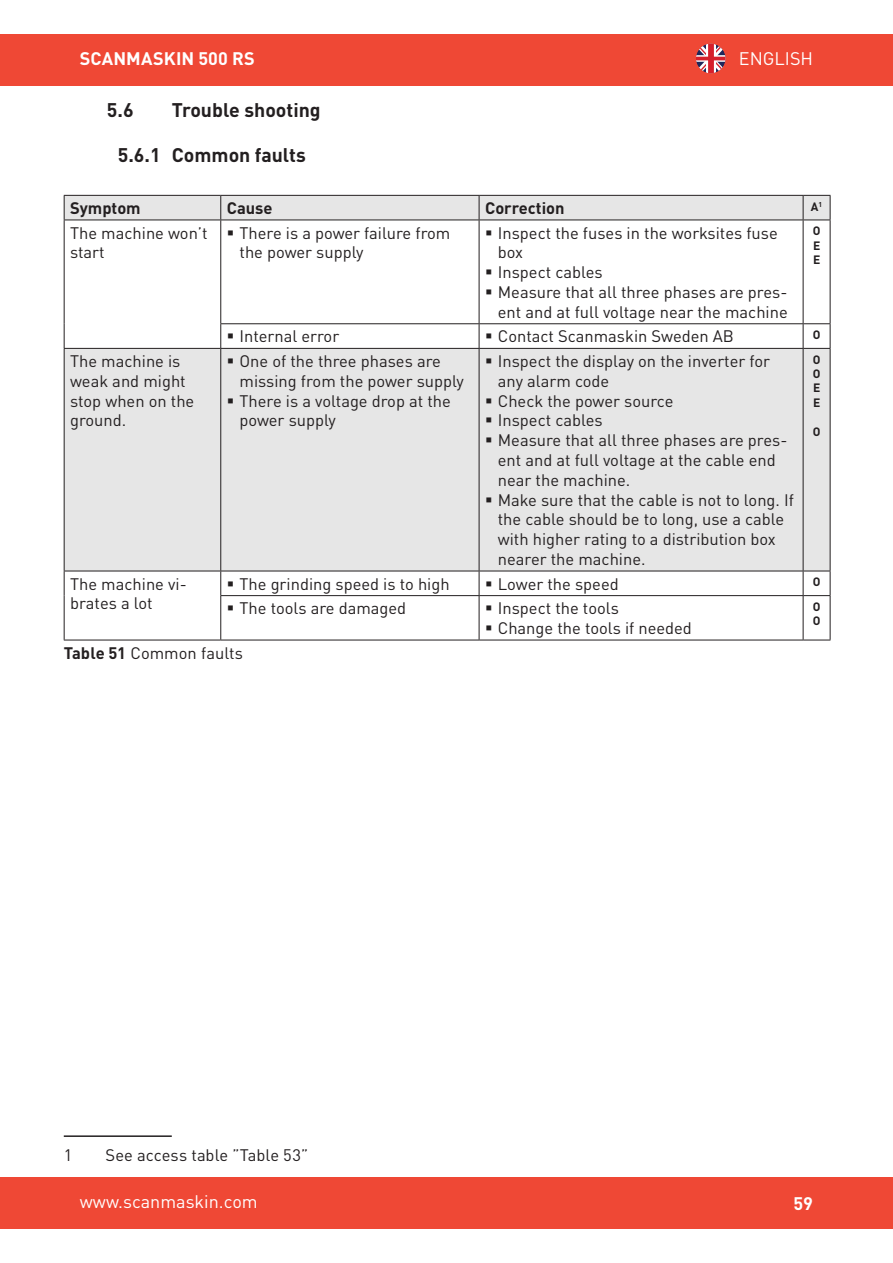
<style>
.page{position:relative;width:893px;height:1263px;background:#fff}
.page>*{position:absolute;margin:0;border:0;box-sizing:border-box;transform-origin:0 0}
.t1{font:700 19.5px "DIN Pro";color:#231f20}
.t2{font:18px "DIN Pro";color:#fff}
.t3{font:700 18px "DIN Pro";letter-spacing:.005em;color:#fff}
.Bröd_-_Utan_avstånd{font:16.5px/19.8px "DIN Pro";color:#231f20}
.t4{font:700 16.5px "DIN Pro";color:#231f20}
.t5{font:700 12px "DIN Pro";color:#231f20}
.s1{font-weight:700}
</style>
<div class="page">
<svg style="left:65px;top:196px;width:765px;height:375px;fill:#e6e6e6"></svg>
<hr style="left:64px;top:195px;width:157px;height:1px;background:#231f20">
<svg style="left:64px;top:196px;width:1px;height:24px"></svg>
<hr style="left:221px;top:195px;width:258px;height:1px;background:#231f20">
<svg style="left:220px;top:196px;width:1px;height:24px"></svg>
<hr style="left:479px;top:195px;width:324px;height:1px;background:#231f20">
<svg style="left:479px;top:196px;width:1px;height:24px"></svg>
<hr style="left:64px;top:220px;width:157px;height:1px;background:#231f20">
<hr style="left:64px;top:220px;width:1px;height:104px;background:#231f20">
<hr style="left:221px;top:220px;width:258px;height:1px;background:#231f20">
<hr style="left:220px;top:220px;width:1px;height:103px;background:#231f20">
<hr style="left:479px;top:220px;width:324px;height:1px;background:#231f20">
<hr style="left:479px;top:220px;width:1px;height:103px;background:#231f20">
<svg style="left:803px;top:195px;width:28px;height:26px"></svg>
<hr style="left:803px;top:220px;width:1px;height:103px;background:#231f20">
<hr style="left:830px;top:220px;width:1px;height:103px;background:#231f20">
<svg style="left:64px;top:324px;width:1px;height:24px"></svg>
<hr style="left:220px;top:323px;width:259px;height:1px;background:#231f20">
<svg style="left:220px;top:324px;width:1px;height:24px"></svg>
<hr style="left:479px;top:323px;width:324px;height:1px;background:#231f20">
<svg style="left:479px;top:324px;width:1px;height:24px"></svg>
<hr style="left:64px;top:349px;width:1px;height:222px;background:#231f20">
<hr style="left:220px;top:349px;width:1px;height:222px;background:#231f20">
<hr style="left:479px;top:349px;width:1px;height:222px;background:#231f20">
<hr style="left:803px;top:349px;width:1px;height:222px;background:#231f20">
<hr style="left:830px;top:349px;width:1px;height:222px;background:#231f20">
<hr style="left:64px;top:571px;width:157px;height:1px;background:#231f20">
<svg style="left:64px;top:571px;width:1px;height:25px"></svg>
<hr style="left:221px;top:571px;width:258px;height:1px;background:#231f20">
<svg style="left:220px;top:571px;width:1px;height:24px"></svg>
<hr style="left:479px;top:571px;width:324px;height:1px;background:#231f20">
<svg style="left:479px;top:571px;width:1px;height:24px"></svg>
<hr style="left:64px;top:596px;width:1px;height:44px;background:#231f20">
<hr style="left:220px;top:595px;width:259px;height:1px;background:#231f20">
<hr style="left:220px;top:596px;width:1px;height:44px;background:#231f20">
<hr style="left:479px;top:595px;width:324px;height:1px;background:#231f20">
<hr style="left:479px;top:596px;width:1px;height:44px;background:#231f20">
<svg style="left:803px;top:571px;width:28px;height:25px"></svg>
<hr style="left:803px;top:596px;width:1px;height:44px;background:#231f20">
<hr style="left:830px;top:596px;width:1px;height:44px;background:#231f20">
<hr style="left:64px;top:640px;width:157px;height:1px;background:#231f20">
<hr style="left:221px;top:640px;width:258px;height:1px;background:#231f20">
<hr style="left:479px;top:640px;width:324px;height:1px;background:#231f20">
<svg style="left:803px;top:640px;width:27px;height:1px"></svg>
<hr style="left:64px;top:348px;width:157px;height:1px;background:#231f20">
<hr style="left:221px;top:348px;width:258px;height:1px;background:#231f20">
<hr style="left:479px;top:348px;width:324px;height:1px;background:#231f20">
<svg style="left:803px;top:323px;width:28px;height:26px"></svg>
<hr style="left:64px;top:1135px;width:108px;height:2px;background:#231f20">
<div style="left:0;top:34px;width:893px;height:51px;background:#ef4835"></div>
<div style="left:0;top:1178px;width:893px;height:51px;background:#ef4835"></div>
<svg style="left:696px;top:44px;width:30px;height:29px"></svg>
<svg style="left:234px;top:239px;width:17px;height:1px"></svg>
<svg style="left:493px;top:239px;width:16px;height:1px"></svg>
<svg style="left:493px;top:278px;width:16px;height:1px"></svg>
<svg style="left:493px;top:298px;width:16px;height:1px"></svg>
<svg style="left:234px;top:342px;width:17px;height:1px"></svg>
<svg style="left:493px;top:342px;width:16px;height:1px"></svg>
<svg style="left:234px;top:367px;width:17px;height:1px"></svg>
<svg style="left:234px;top:407px;width:17px;height:1px"></svg>
<svg style="left:493px;top:367px;width:16px;height:1px"></svg>
<svg style="left:493px;top:407px;width:16px;height:1px"></svg>
<svg style="left:493px;top:426px;width:16px;height:1px"></svg>
<svg style="left:493px;top:446px;width:16px;height:1px"></svg>
<svg style="left:493px;top:506px;width:16px;height:1px"></svg>
<p class="t3" style="left:80px;top:44px;width:176px">SCANMASKIN 500 RS</p>
<p class="t2" style="left:739px;top:44px;width:76px">ENGLISH</p>
<p class="t1" style="left:107px;top:95px;width:28px">5.6</p>
<p class="t1" style="left:172px;top:95px;width:150px">Trouble shooting</p>
<p class="t1" style="left:118px;top:140px;width:190px">5.6.1 Common faults</p>
<p class="t4" style="left:70px;top:195px;width:72px">Symptom</p>
<p class="t4" style="left:227px;top:195px;width:47px">Cause</p>
<p class="t4" style="left:485px;top:195px;width:81px">Correction</p>
<p class="t5" style="left:811px;top:197px;width:13px">A<sup>1</sup></p>
<p class="Bröd_-_Utan_avstånd" style="left:70px;top:221px;width:139px">The machine won’t start</p>
<p class="Bröd_-_Utan_avstånd" style="left:240px;top:221px;width:212px;text-indent:-13px">▪ There is a power failure from the power supply</p>
<p class="Bröd_-_Utan_avstånd" style="left:498px;top:221px;width:281px;text-indent:-13px">▪ Inspect the fuses in the worksites fuse box</p>
<p class="Bröd_-_Utan_avstånd" style="left:485px;top:261px;width:119px">▪ Inspect cables</p>
<p class="Bröd_-_Utan_avstånd" style="left:485px;top:280px;width:304px;text-align:right">▪ Measure that all three phases are pres&shy;ent and at full voltage near the machine</p>
<p class="t5" style="left:813px;top:221px;width:9px">O</p>
<p class="t5" style="left:813px;top:236px;width:9px">E</p>
<p class="t5" style="left:813px;top:250px;width:9px">E</p>
<p class="Bröd_-_Utan_avstånd" style="left:227px;top:325px;width:114px">▪ Internal error</p>
<p class="Bröd_-_Utan_avstånd" style="left:485px;top:325px;width:250px">▪ Contact Scanmaskin Sweden AB</p>
<p class="t5" style="left:813px;top:325px;width:9px">O</p>
<p class="Bröd_-_Utan_avstånd" style="left:70px;top:349px;width:126px">The machine is weak and might stop when on the ground.</p>
<p class="Bröd_-_Utan_avstånd" style="left:240px;top:349px;width:226px;text-indent:-13px">▪ One of the three phases are missing from the power supply</p>
<p class="Bröd_-_Utan_avstånd" style="left:240px;top:389px;width:213px;text-indent:-13px">▪ There is a voltage drop at the power supply</p>
<p class="Bröd_-_Utan_avstånd" style="left:498px;top:349px;width:274px;text-indent:-13px">▪ Inspect the display on the inverter for any alarm code</p>
<p class="Bröd_-_Utan_avstånd" style="left:485px;top:389px;width:190px">▪ Check the power source</p>
<p class="Bröd_-_Utan_avstånd" style="left:485px;top:409px;width:119px">▪ Inspect cables</p>
<p class="Bröd_-_Utan_avstånd" style="left:498px;top:429px;width:291px;text-indent:-13px">▪ Measure that all three phases are pres&shy;ent and at full voltage at the cable end near the machine.</p>
<p class="Bröd_-_Utan_avstånd" style="left:498px;top:488px;width:298px;text-indent:-13px">▪ Make sure that the cable is not to long. If the cable should be to long, use a cable with higher rating to a distribution box nearer the machine.</p>
<p class="t5" style="left:813px;top:350px;width:9px">O</p>
<p class="t5" style="left:813px;top:364px;width:9px">O</p>
<p class="t5" style="left:813px;top:379px;width:9px">E</p>
<p class="t5" style="left:813px;top:393px;width:9px">E</p>
<p class="t5" style="left:813px;top:422px;width:9px">O</p>
<p class="Bröd_-_Utan_avstånd" style="left:70px;top:572px;width:118px">The machine vi&shy;brates a lot</p>
<p class="Bröd_-_Utan_avstånd" style="left:227px;top:572px;width:224px">▪ The grinding speed is to high</p>
<p class="Bröd_-_Utan_avstånd" style="left:485px;top:572px;width:135px">▪ Lower the speed</p>
<p class="t5" style="left:813px;top:572px;width:9px">O</p>
<p class="t5" style="left:813px;top:597px;width:9px">O</p>
<p class="t5" style="left:813px;top:611px;width:9px">O</p>
<p class="Bröd_-_Utan_avstånd" style="left:227px;top:597px;width:181px">▪ The tools are damaged</p>
<p class="Bröd_-_Utan_avstånd" style="left:485px;top:597px;width:135px">▪ Inspect the tools</p>
<p class="Bröd_-_Utan_avstånd" style="left:485px;top:616px;width:208px">▪ Change the tools if needed</p>
<p class="Bröd_-_Utan_avstånd" style="left:64px;top:642px;width:181px"><span class="s1">Table 51</span> Common faults</p>
<p class="Bröd_-_Utan_avstånd" style="left:64px;top:1143px;width:10px">1</p>
<p class="Bröd_-_Utan_avstånd" style="left:105px;top:1143px;width:204px">See access table ”Table 53”</p>
<p class="t2" style="left:80px;top:1187px;width:179px">www.scanmaskin.com</p>
<p class="t3" style="left:793px;top:1189px;width:21px">59</p>
</div>
